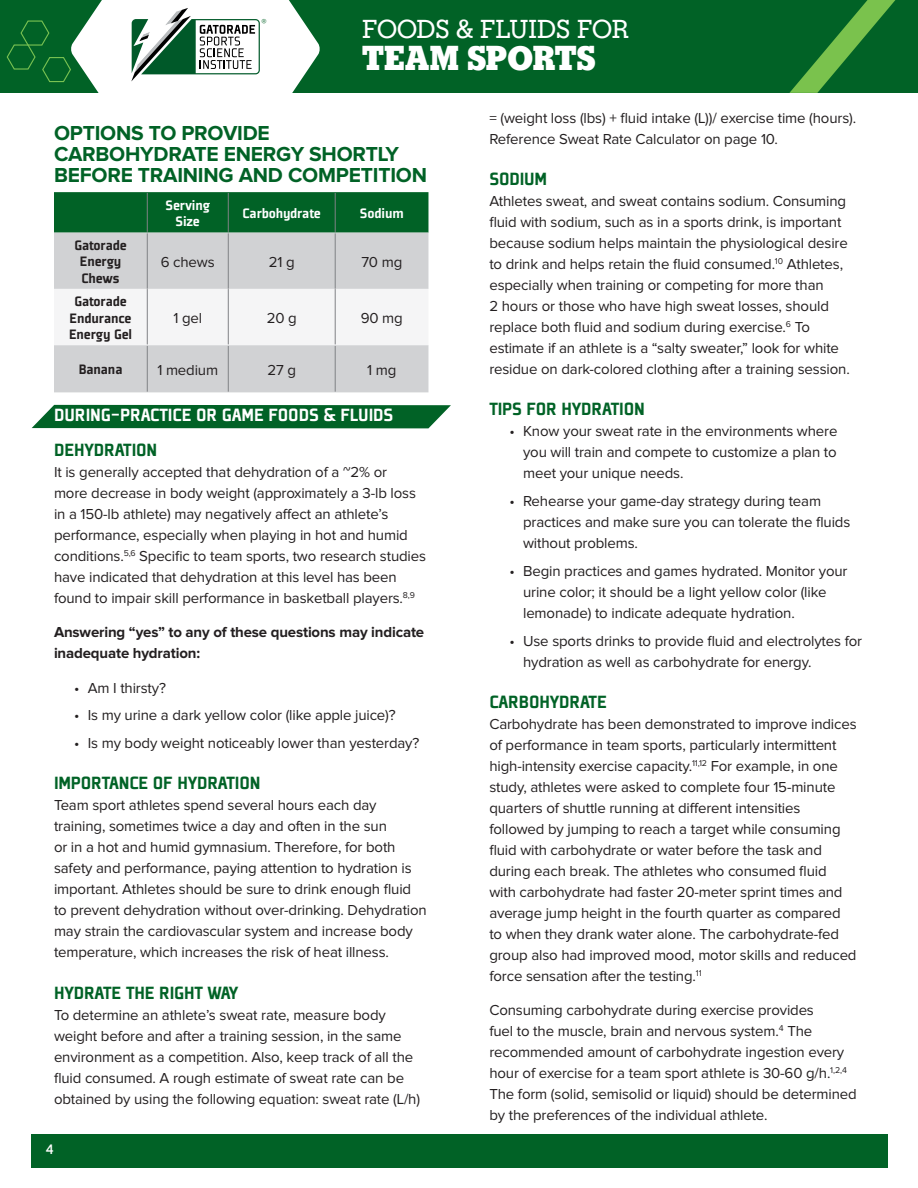
<style>
.page{position:relative;width:918px;height:1188px;background:#fff}
.page>*{position:absolute;margin:0;border:0;box-sizing:border-box;transform-origin:0 0}
.t1{font:900 36px "Gatorade";letter-spacing:-.01em;color:#fff}
.t2{font:500 27px "Gatorade";letter-spacing:-.01em;color:#fff}
.Callout_and_Table_Heading{font:700 21px/21px "Proxima Nova";letter-spacing:-.01em;color:#016226}
.Green_Subheader{font:900 19.5px "Plexes Pro";letter-spacing:-.01em;color:#016226}
.Green_Reverse_Header{font:900 19.5px "Plexes Pro";letter-spacing:-.005em;color:#fff}
.t3{font:15px/21px "Proxima Nova";letter-spacing:-.01em;color:#231f20}
.t4{font:700 15px/21px "Proxima Nova";letter-spacing:-.01em;color:#231f20}
.t5{font:900 15px/16.5px "Plexes Pro";letter-spacing:-.01em;color:#231f20;text-align:center}
.t6{font:900 15px/16.5px "Plexes Pro";letter-spacing:-.01em;color:#fff;text-align:center}
.t7{font:500 15px "Plexes Pro";color:#fff}
.t8{font:10.5px "Proxima Nova";color:#016226}
</style>
<div class="page">
<div style="left:31px;top:1134px;width:856px;height:34px;background:#016226"></div>
<div style="left:0;top:0;width:918px;height:93px;background:#016226"></div>
<svg style="left:6px;top:0;width:314px;height:93px"></svg>
<svg style="left:789px;top:0;width:107px;height:93px"></svg>
<svg style="left:32px;top:405px;width:419px;height:23px;background:#0e6a31"></svg>
<div style="left:54px;top:192px;width:374px;height:41px;background:#016226"></div>
<div style="left:54px;top:233px;width:374px;height:159px;background:#d1d2d4"></div>
<div style="left:54px;top:289px;width:374px;height:56px;background:#f5f5f6"></div>
<hr style="left:147px;top:193px;width:1px;height:39px;background:#808285">
<hr style="left:228px;top:193px;width:1px;height:39px;background:#808285">
<hr style="left:335px;top:193px;width:1px;height:39px;background:#808285">
<hr style="left:147px;top:233px;width:1px;height:56px;background:#808285">
<hr style="left:228px;top:233px;width:1px;height:56px;background:#808285">
<hr style="left:335px;top:233px;width:1px;height:56px;background:#808285">
<hr style="left:147px;top:289px;width:1px;height:55px;background:#808285">
<hr style="left:228px;top:289px;width:1px;height:55px;background:#808285">
<hr style="left:335px;top:289px;width:1px;height:55px;background:#808285">
<hr style="left:147px;top:346px;width:1px;height:46px;background:#808285">
<hr style="left:228px;top:346px;width:1px;height:46px;background:#808285">
<hr style="left:335px;top:346px;width:1px;height:46px;background:#808285">
<p class="t8" style="left:261px;top:17px;width:7px">®</p>
<h2 class="t2" style="left:362px;top:14px;width:268px">FOODS &amp; FLUIDS FOR</h2>
<h1 class="t1" style="left:362px;top:37px;width:235px">TEAM SPORTS</h1>
<p class="Callout_and_Table_Heading" style="left:54px;top:123px;width:375px">OPTIONS TO PROVIDE<br>CARBOHYDRATE ENERGY SHORTLY<br>BEFORE TRAINING AND COMPETITION</p>
<p class="t6" style="left:166px;top:197px;width:46px">Serving<br>Size</p>
<p class="t6" style="left:243px;top:205px;width:80px">Carbohydrate</p>
<p class="t6" style="left:360px;top:205px;width:45px">Sodium</p>
<p class="t5" style="left:74px;top:237px;width:54px">Gatorade<br>Energy<br>Chews</p>
<p class="t3" style="left:161px;top:252px;width:56px">6 chews</p>
<p class="t3" style="left:269px;top:252px;width:27px">21 g</p>
<p class="t3" style="left:361px;top:252px;width:42px">70 mg</p>
<p class="t5" style="left:69px;top:293px;width:65px">Gatorade<br>Endurance<br>Energy Gel</p>
<p class="t3" style="left:173px;top:308px;width:30px">1 gel</p>
<p class="t3" style="left:267px;top:308px;width:32px">20 g</p>
<p class="t3" style="left:361px;top:308px;width:44px">90 mg</p>
<p class="t5" style="left:79px;top:361px;width:45px">Banana</p>
<p class="t3" style="left:157px;top:360px;width:62px">1 medium</p>
<p class="t3" style="left:267px;top:360px;width:30px">27 g</p>
<p class="t3" style="left:367px;top:360px;width:31px">1 mg</p>
<p class="Green_Reverse_Header" style="left:54px;top:403px;width:341px">DURING-PRACTICE OR GAME FOODS &amp; FLUIDS</p>
<p class="Green_Subheader" style="left:54px;top:437px;width:105px">DEHYDRATION</p>
<p class="t3" style="left:54px;top:461px;width:374px">It is generally accepted that dehydration of a ~2% or<br>more decrease in body weight (approximately a 3-lb loss in a 150-lb athlete) may negatively affect an athlete’s performance, especially when playing in hot and humid conditions.<sup>5,6</sup> Specific to team sports, two research studies have indicated that dehydration at this level has been found to impair skill performance in basketball players.<sup>8,9</sup></p>
<p class="t4" style="left:54px;top:622px;width:372px">Answering “yes” to any of these questions may indicate inadequate hydration:</p>
<p class="t3" style="left:74px;top:677px;width:93px">• Am I thirsty?</p>
<p class="t3" style="left:74px;top:705px;width:323px">• Is my urine a dark yellow color (like apple juice)?</p>
<p class="t3" style="left:74px;top:733px;width:347px">• Is my body weight noticeably lower than yesterday?</p>
<p class="Green_Subheader" style="left:54px;top:771px;width:208px">IMPORTANCE OF HYDRATION</p>
<p class="t3" style="left:54px;top:795px;width:374px">Team sport athletes spend several hours each day training, sometimes twice a day and often in the sun<br>or in a hot and humid gymnasium. Therefore, for both safety and performance, paying attention to hydration is important. Athletes should be sure to drink enough fluid to prevent dehydration without over-drinking. Dehydration may strain the cardiovascular system and increase body temperature, which increases the risk of heat illness.</p>
<p class="Green_Subheader" style="left:54px;top:980px;width:186px">HYDRATE THE RIGHT WAY</p>
<p class="t3" style="left:54px;top:1004px;width:368px">To determine an athlete’s sweat rate, measure body weight before and after a training session, in the same environment as a competition. Also, keep track of all the fluid consumed. A rough estimate of sweat rate can be obtained by using the following equation: sweat rate (L/h)</p>
<p class="t7" style="left:46px;top:1140px;width:10px">4</p>
<p class="t3" style="left:489px;top:108px;width:368px">= (weight loss (lbs) + fluid intake (L))/ exercise time (hours).<br>Reference Sweat Rate Calculator on page 10.</p>
<p class="Green_Subheader" style="left:489px;top:167px;width:59px">SODIUM</p>
<p class="t3" style="left:489px;top:191px;width:362px">Athletes sweat, and sweat contains sodium. Consuming fluid with sodium, such as in a sports drink, is important because sodium helps maintain the physiological desire to drink and helps retain the fluid consumed.<sup>10</sup> Athletes, especially when training or competing for more than<br>2 hours or those who have high sweat losses, should replace both fluid and sodium during exercise.<sup>6</sup> To estimate if an athlete is a “salty sweater,” look for white residue on dark-colored clothing after a training session.</p>
<p class="Green_Subheader" style="left:489px;top:397px;width:157px">TIPS FOR HYDRATION</p>
<p class="t3" style="left:523px;top:421px;width:316px;text-align:justify;text-indent:-14px">• Know your sweat rate in the environments where you will train and compete to customize a plan to meet your unique needs.</p>
<p class="t3" style="left:523px;top:491px;width:329px;text-indent:-14px">• Rehearse your game-day strategy during team practices and make sure you can tolerate the fluids without problems.</p>
<p class="t3" style="left:523px;top:561px;width:326px;text-indent:-14px">• Begin practices and games hydrated. Monitor your urine color; it should be a light yellow color (like lemonade) to indicate adequate hydration.</p>
<p class="t3" style="left:523px;top:630px;width:341px;text-indent:-14px">• Use sports drinks to provide fluid and electrolytes for hydration as well as carbohydrate for energy.</p>
<p class="Green_Subheader" style="left:489px;top:690px;width:119px">CARBOHYDRATE</p>
<p class="t3" style="left:489px;top:714px;width:369px">Carbohydrate has been demonstrated to improve indices of performance in team sports, particularly intermittent high-intensity exercise capacity.<sup>11,12</sup> For example, in one study, athletes were asked to complete four 15-minute quarters of shuttle running at different intensities followed by jumping to reach a target while consuming fluid with carbohydrate or water before the task and during each break. The athletes who consumed fluid with carbohydrate had faster 20-meter sprint times and average jump height in the fourth quarter as compared to when they drank water alone. The carbohydrate-fed group also had improved mood, motor skills and reduced force sensation after the testing.<sup>11</sup></p>
<p class="t3" style="left:489px;top:1000px;width:369px">Consuming carbohydrate during exercise provides<br>fuel to the muscle, brain and nervous system.<sup>4</sup> The recommended amount of carbohydrate ingestion every hour of exercise for a team sport athlete is 30-60 g/h.<sup>1,2,4<br></sup>The form (solid, semisolid or liquid) should be determined by the preferences of the individual athlete.</p>
</div>
